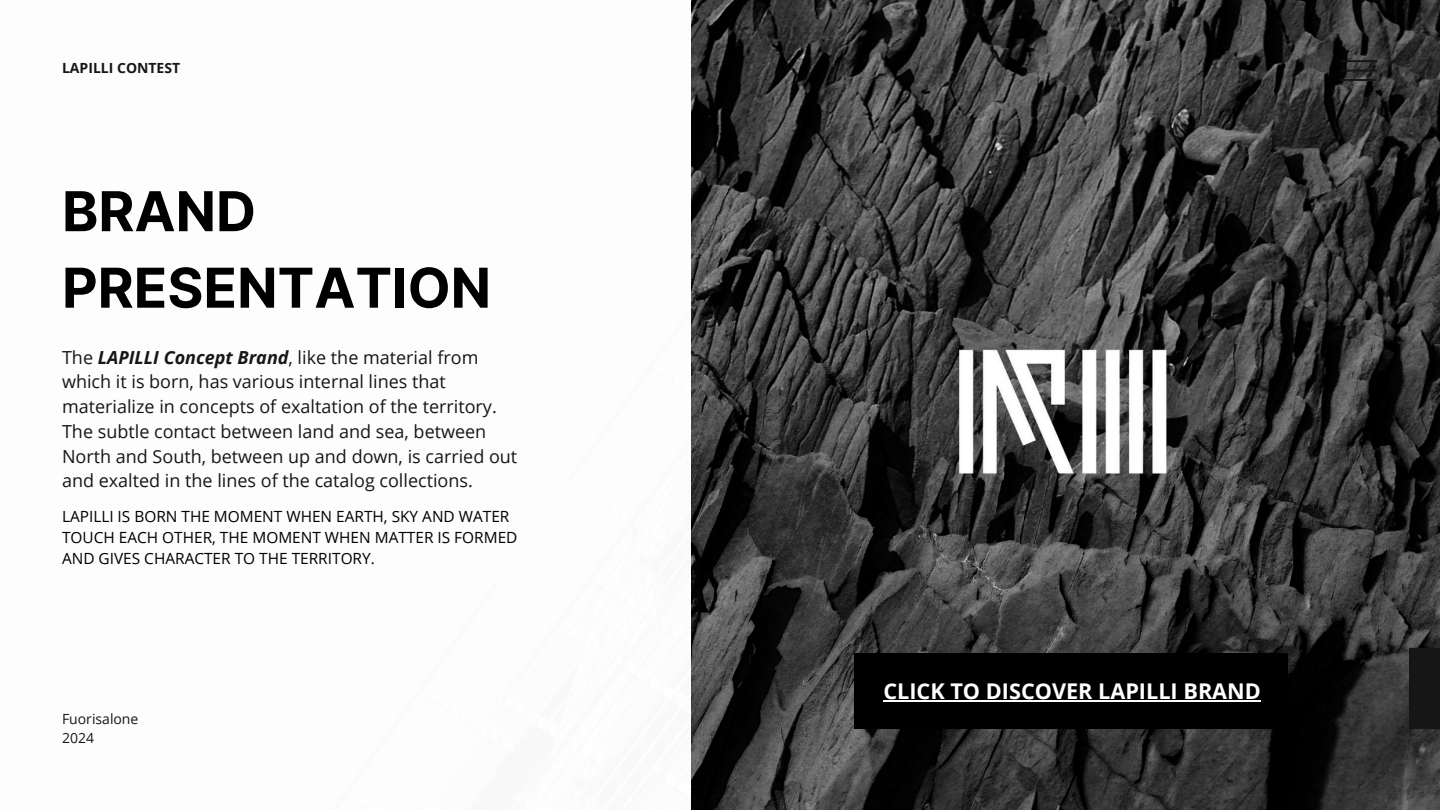
<style>
.page{position:relative;width:1440px;height:810px;background:#fff}
.page>*{position:absolute;margin:0;border:0;box-sizing:border-box;transform-origin:0 0}
.t1{font:700 55px/76.5px "Inter";color:#000}
.t2{font:700 21.7px "Open Sans";color:#fff}
.t3{font:18px/24.7px "Open Sans";color:#171616}
.t4{font:15.4px/20.9px "Open Sans";color:#000}
.t5{font:14px/19.5px "Open Sans";color:#171616}
.t6{font:700 14px "Open Sans";color:#171616}
.s1{font-weight:700;font-style:italic}
</style>
<div class="page">
<img style="left:691px;top:0;width:749px;height:810px">
<svg style="left:1341px;top:60px;width:36px;height:21px"></svg>
<div style="left:1409px;top:648px;width:31px;height:81px;background:#171616"></div>
<div style="left:854px;top:654px;width:434px;height:75px;background:#000"></div>
<hr style="left:883px;top:700px;width:378px;height:2px;background:#fff">
<p class="t6" style="left:62px;top:58px;width:120px">LAPILLI CONTEST</p>
<h1 class="t1" style="left:62px;top:174px;width:431px">BRAND<br>PRESENTATION</h1>
<p class="t3" style="left:62px;top:344px;width:457px">The <span class="s1">LAPILLI Concept Brand</span>, like the material from which it is born, has various internal lines that materialize in concepts of exaltation of the territory.<br>The subtle contact between land and sea, between North and South, between up and down, is carried out and exalted in the lines of the catalog collections.</p>
<p class="t4" style="left:62px;top:506px;width:457px">LAPILLI IS BORN THE MOMENT WHEN EARTH, SKY AND WATER<br>TOUCH EACH OTHER, THE MOMENT WHEN MATTER IS FORMED<br>AND GIVES CHARACTER TO THE TERRITORY.</p>
<p class="t5" style="left:62px;top:709px;width:78px">Fuorisalone<br>2024</p>
<p class="t2" style="left:883px;top:675px;width:379px">CLICK TO DISCOVER LAPILLI BRAND</p>
</div>
